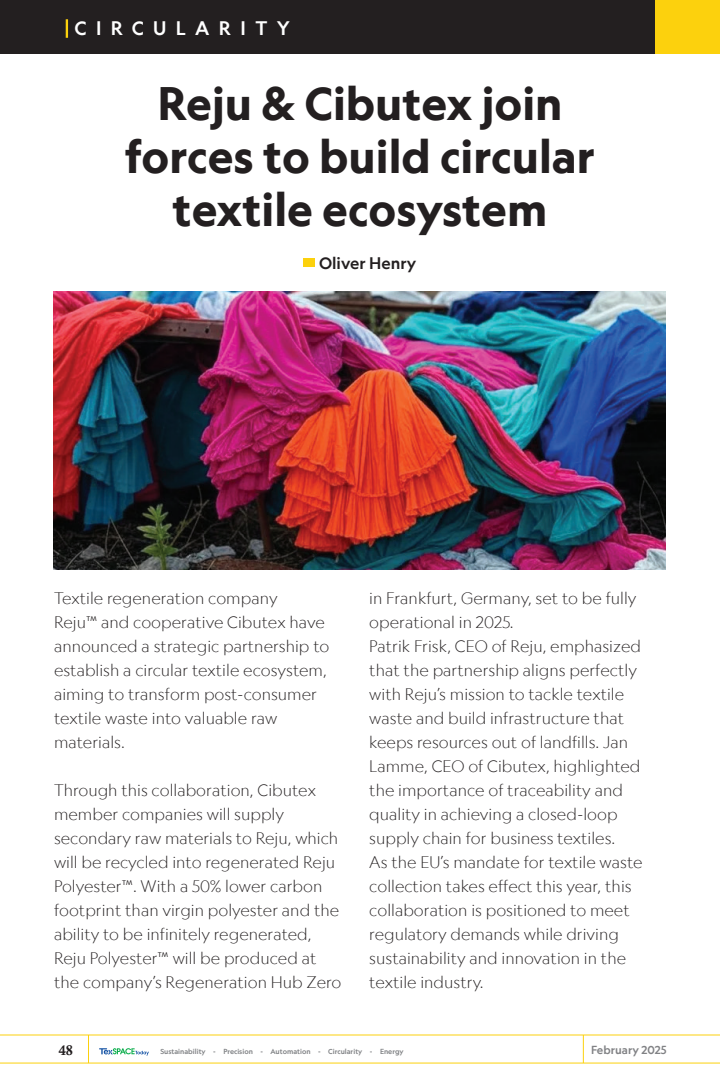
<style>
.page{position:relative;width:720px;height:1080px;background:#fff}
.page>*{position:absolute;margin:0;border:0;box-sizing:border-box;transform-origin:0 0}
.t1{font:700 44.8px/53.4px "Geograph Edit";color:#231f20;text-align:center}
.t2{font:500 18.7px "Geograph Edit";letter-spacing:.5em;color:#fff}
.t3{font:300 16px/24px "Geograph Edit";color:#231f20}
.t4{font:500 16px "Geograph Edit";color:#231f20}
.t5{font:14px "Calis MT Bol";color:#231f20}
.t6{font:500 11.2px "Geograph Edit";color:#818285}
.t7{font:500 7px "Geograph";color:#808285}
</style>
<div class="page">
<svg style="left:99px;top:1048px;width:50px;height:8px"></svg>
<hr style="left:0;top:1035px;width:720px;height:1px;background:#fcd10d">
<hr style="left:0;top:1063px;width:720px;height:1px;background:#fcd10d">
<svg style="left:583px;top:1035px;width:1px;height:28px"></svg>
<svg style="left:88px;top:1036px;width:1px;height:27px"></svg>
<div style="left:0;top:0;width:655px;height:54px;background:#231f20"></div>
<svg style="left:66px;top:19px;width:2px;height:19px"></svg>
<div style="left:655px;top:0;width:65px;height:54px;background:#fcd10d"></div>
<img style="left:54px;top:292px;width:612px;height:278px">
<svg style="left:303px;top:259px;width:11px;height:8px"></svg>
<p class="t2" style="left:75px;top:17px;width:217px">CIRCULARITY</p>
<h1 class="t1" style="left:125px;top:76px;width:472px">Reju &amp; Cibutex join forces to build circular textile ecosystem</h1>
<p class="t4" style="left:319px;top:253px;width:99px">Oliver Henry</p>
<p class="t3" style="left:54px;top:586px;width:277px">Textile regeneration company<br>Reju™ and cooperative Cibutex have announced a strategic partnership to establish a circular textile ecosystem, aiming to transform post-consumer textile waste into valuable raw materials.</p>
<p class="t3" style="left:54px;top:778px;width:289px">Through this collaboration, Cibutex member companies will supply secondary raw materials to Reju, which will be recycled into regenerated Reju Polyester™. With a 50% lower carbon footprint than virgin polyester and the ability to be infinitely regenerated, Reju Polyester™ will be produced at the company’s Regeneration Hub Zero</p>
<p class="t3" style="left:369px;top:586px;width:275px">in Frankfurt, Germany, set to be fully operational in 2025.<br>Patrik Frisk, CEO of Reju, emphasized that the partnership aligns perfectly with Reju’s mission to tackle textile waste and build infrastructure that keeps resources out of landfills. Jan Lamme, CEO of Cibutex, highlighted the importance of traceability and quality in achieving a closed-loop supply chain for business textiles.<br>As the EU’s mandate for textile waste collection takes effect this year, this collaboration is positioned to meet regulatory demands while driving sustainability and innovation in the textile industry.</p>
<p class="t5" style="left:59px;top:1042px;width:16px">48</p>
<p class="t7" style="left:160px;top:1047px;width:245px">Sustainability - Precision - Automation - Circularity - Energy</p>
<p class="t6" style="left:591px;top:1043px;width:77px">February 2025</p>
</div>
